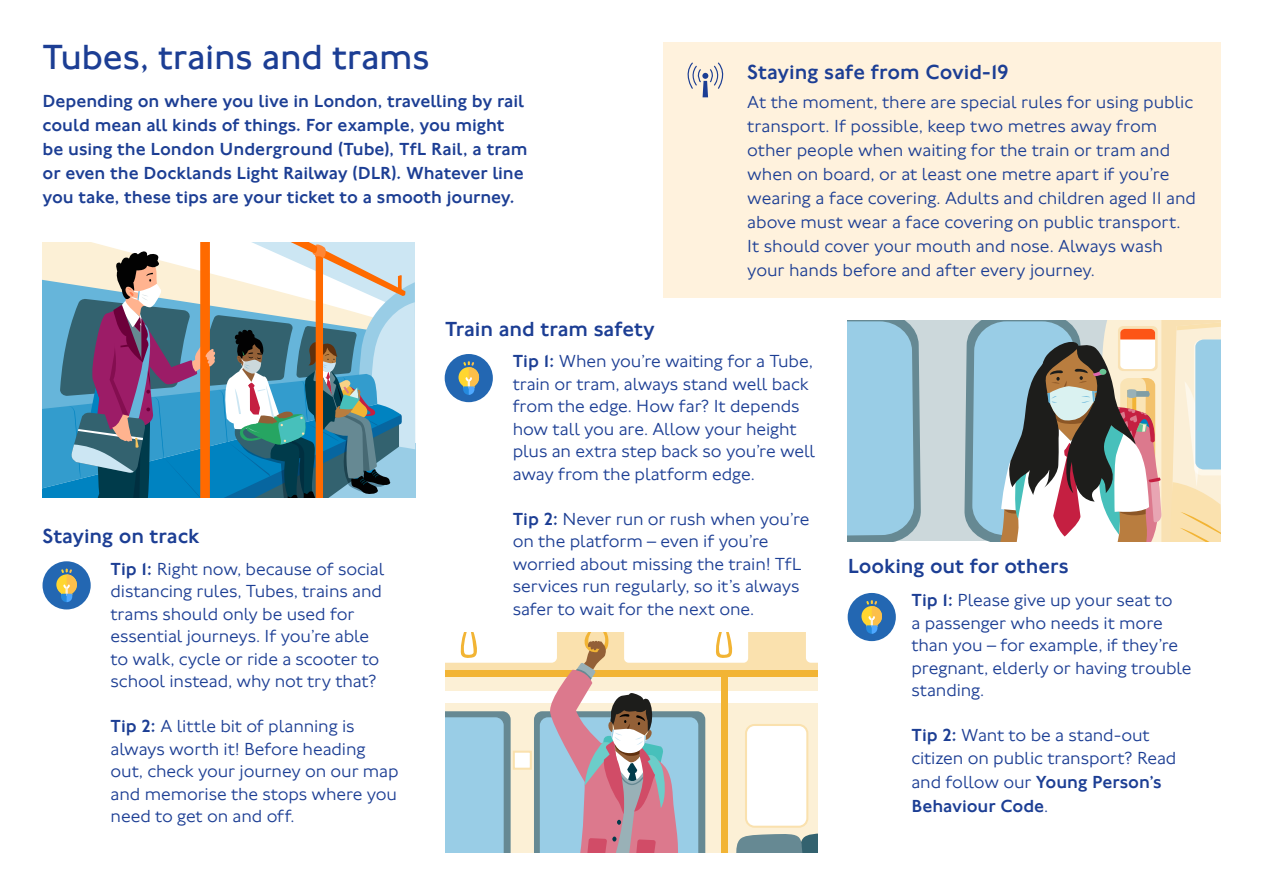
<style>
.page{position:relative;width:1263px;height:893px;background:#fff}
.page>*{position:absolute;margin:0;border:0;box-sizing:border-box;transform-origin:0 0}
.t1{font:36px "Johnston 100";letter-spacing:-.01em;color:#1c3e94}
.t2{font:500 21px "Johnston 100";letter-spacing:-.005em;color:#1c3e94}
.t3{font:300 18px/22.5px "Johnston 100";letter-spacing:-.005em;color:#1c3e94}
.t4{font:500 18px/24px "Johnston 100";letter-spacing:-.005em;color:#1c3e94}
.s1{font-weight:500}
</style>
<div class="page">
<div style="left:848px;top:321px;width:372px;height:220px;background:#ccd8db"></div>
<svg style="left:848px;top:321px;width:73px;height:220px;background:#94c4db"></svg>
<svg style="left:964px;top:321px;width:256px;height:220px;background:#afb0ab"></svg>
<div style="left:445px;top:354px;width:48px;height:48px;background:#2367b2;border-radius:50%"></div>
<svg style="left:458px;top:361px;width:21px;height:34px"></svg>
<div style="left:848px;top:593px;width:48px;height:48px;background:#2367b2;border-radius:50%"></div>
<svg style="left:861px;top:600px;width:21px;height:34px"></svg>
<div style="left:663px;top:43px;width:557px;height:255px;background:#fff2dd"></div>
<svg style="left:687px;top:63px;width:37px;height:34px"></svg>
<svg style="left:43px;top:242px;width:372px;height:255px;background:#8099a6"></svg>
<svg style="left:445px;top:632px;width:373px;height:221px"></svg>
<div style="left:43px;top:561px;width:48px;height:48px;background:#2367b2;border-radius:50%"></div>
<svg style="left:56px;top:569px;width:21px;height:33px"></svg>
<h1 class="t1" style="left:43px;top:37px;width:389px">Tubes, trains and trams</h1>
<p class="t4" style="left:43px;top:89px;width:486px">Depending on where you live in London, travelling by rail could mean all kinds of things. For example, you might be using the London Underground (Tube), TfL Rail, a tram or even the Docklands Light Railway (DLR). Whatever line you take, these tips are your ticket to a smooth journey.</p>
<p class="t2" style="left:747px;top:61px;width:263px">Staying safe from Covid-19</p>
<p class="t3" style="left:747px;top:90px;width:450px;line-height:24px">At the moment, there are special rules for using public transport. If possible, keep two metres away from other people when waiting for the train or tram and when on board, or at least one metre apart if you’re wearing a face covering. Adults and children aged 11 and above must wear a face covering on public transport.<br>It should cover your mouth and nose. Always wash your hands before and after every journey.</p>
<p class="t2" style="left:43px;top:524px;width:159px">Staying on track</p>
<p class="t3" style="left:111px;top:558px;width:275px"><span class="s1">Tip 1:</span> Right now, because of social distancing rules, Tubes, trains and trams should only be used for essential journeys. If you’re able to walk, cycle or ride a scooter to school instead, why not try that?</p>
<p class="t3" style="left:111px;top:715px;width:290px"><span class="s1">Tip 2:</span> A little bit of planning is always worth it! Before heading out, check your journey on our map and memorise the stops where you need to get on and off.</p>
<p class="t2" style="left:445px;top:317px;width:211px">Train and tram safety</p>
<p class="t3" style="left:513px;top:350px;width:304px"><span class="s1">Tip 1:</span> When you’re waiting for a Tube, train or tram, always stand well back from the edge. How far? It depends how tall you are. Allow your height plus an extra step back so you’re well away from the platform edge.</p>
<p class="t3" style="left:513px;top:508px;width:298px"><span class="s1">Tip 2:</span> Never run or rush when you’re on the platform – even if you’re worried about missing the train! TfL services run regularly, so it’s always safer to wait for the next one.</p>
<p class="t2" style="left:848px;top:554px;width:222px">Looking out for others</p>
<p class="t3" style="left:911px;top:589px;width:282px"><span class="s1">Tip 1:</span> Please give up your seat to<br>a passenger who needs it more than you – for example, if they’re pregnant, elderly or having trouble standing.</p>
<p class="t3" style="left:911px;top:724px;width:267px;line-height:23.5px"><span class="s1">Tip 2:</span> Want to be a stand-out citizen on public transport? Read and follow our <span class="s1">Young Person’s<br>Behaviour Code</span>.</p>
</div>
